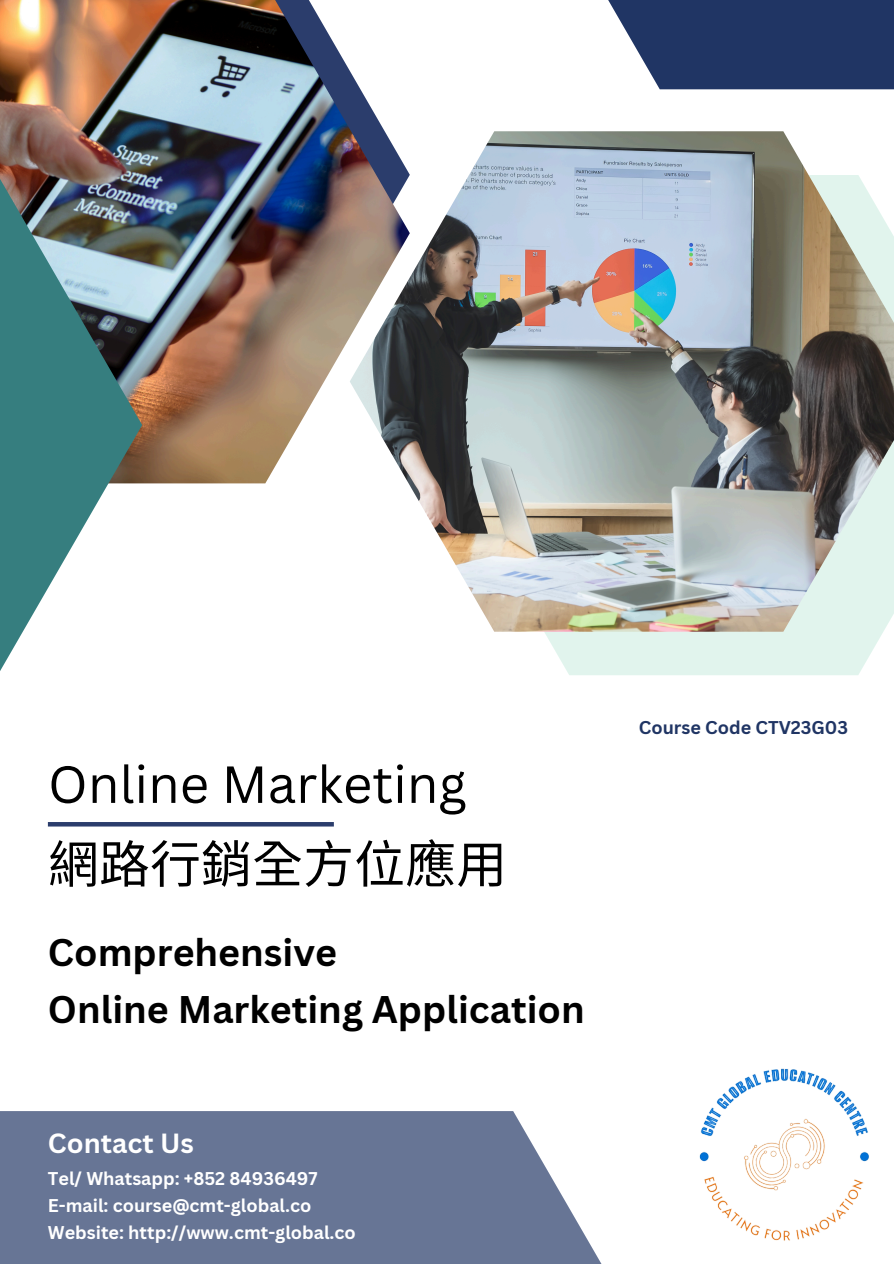
<style>
.page{position:relative;width:894px;height:1264px;background:#fff}
.page>*{position:absolute;margin:0;border:0;box-sizing:border-box;transform-origin:0 0}
.t1{font:51px/79.8px "Canva Sans";color:#000}
.t2{font:700 37.5px/56.2px "Canva Sans";color:#000}
.t3{font:700 27px "Canva Sans";color:#fff}
.t4{font:700 18px "Canva Sans";color:#fff}
.t5{font:700 18px "Canva Sans";color:#203564}
.s1{font-family:"Noto Sans CJ Ksc"}
</style>
<div class="page">
<img style="left:0;top:0;width:385px;height:483px">
<svg style="left:494px;top:631px;width:390px;height:44px;fill:#e1f4ed"></svg>
<img style="left:349px;top:131px;width:544px;height:500px">
<svg style="left:608px;top:0;width:285px;height:89px;background:#354872"></svg>
<hr style="left:48px;top:822px;width:286px;height:4px;background:#2b3d6c">
<svg style="left:0;top:175px;width:142px;height:496px;fill:#367e7f"></svg>
<svg style="left:0;top:1111px;width:601px;height:152px;background:#727f9c"></svg>
<img style="left:699px;top:1068px;width:170px;height:173px">
<h1 class="t1" style="left:48px;top:743px;width:453px">Online Marketing<span class="s1">網路行銷全方位應用</span></h1>
<p class="t2" style="left:48px;top:923px;width:538px">Comprehensive<br>Online Marketing Application</p>
<h2 class="t3" style="left:48px;top:1124px;width:147px">Contact Us</h2>
<p class="t4" style="left:48px;top:1165px;width:271px">Tel/ Whatsapp: +852 84936497</p>
<p class="t4" style="left:48px;top:1192px;width:265px">E-mail: course@cmt-global.co</p>
<p class="t4" style="left:48px;top:1219px;width:309px">Website: http://www.cmt-global.co</p>
<p class="t5" style="left:638px;top:714px;width:211px">Course Code CTV23G03</p>
</div>
